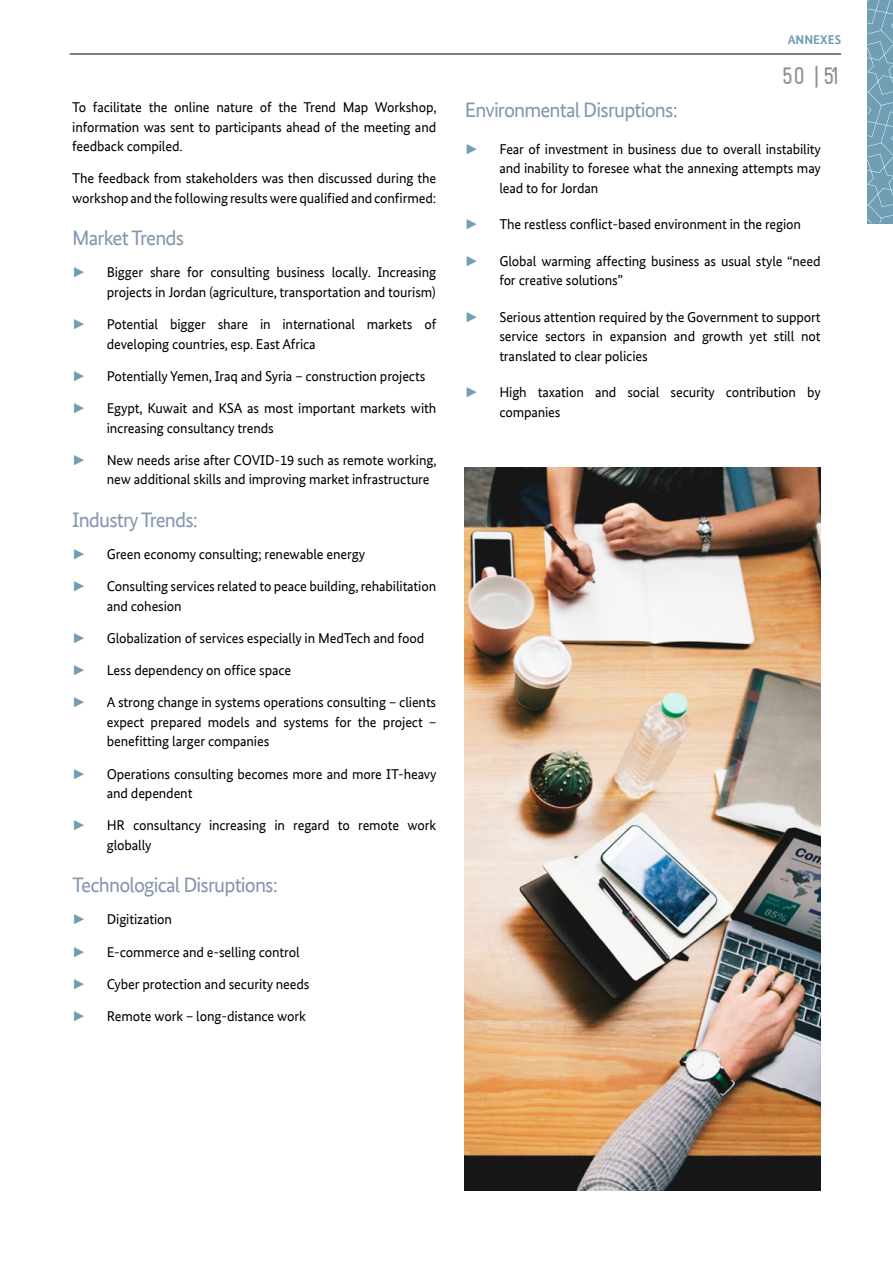
<style>
.page{position:relative;width:893px;height:1263px;background:#fff}
.page>*{position:absolute;margin:0;border:0;box-sizing:border-box;transform-origin:0 0}
.t1{font:24px "Gravur Condensed";color:#8e8e8d}
.t2{font:21px "Bundes Sans Office";letter-spacing:-.04em;color:#8496b0}
.t3{font:14.25px/19.5px "Bundes Sans Office";letter-spacing:-.01em;color:#000}
.t4{font:14.25px "Arial";color:#709eb4}
.t5{font:700 12.75px "Bundes Sans Office";color:#709eb4}
</style>
<div class="page">
<img style="left:465px;top:468px;width:356px;height:723px">
<svg style="left:867px;top:0;width:26px;height:223px;background:#78a3b8"></svg>
<hr style="left:70px;top:54px;width:771px;height:1px;background:#000">
<p class="t3" style="left:72px;top:97px;width:366px;text-align:justify">To facilitate the online nature of the Trend Map Workshop, information was sent to participants ahead of the meeting and feedback compiled.</p>
<p class="t3" style="left:72px;top:169px;width:365px">The feedback from stakeholders was then discussed during the workshop and the following resultswere qualified and confirmed:</p>
<h2 class="t2" style="left:72px;top:226px;width:113px">Market Trends</h2>
<p class="t4" style="left:72px;top:262px;width:16px">►</p>
<p class="t3" style="left:107px;top:263px;width:331px">Bigger share for consulting business locally. Increasing projects in Jordan (agriculture, transportation and tourism)</p>
<p class="t4" style="left:72px;top:314px;width:16px">►</p>
<p class="t3" style="left:107px;top:314px;width:331px">Potential bigger share in international markets of developing countries, esp. East Africa</p>
<p class="t4" style="left:72px;top:366px;width:16px">►</p>
<p class="t3" style="left:107px;top:366px;width:320px">Potentially Yemen, Iraq and Syria – construction projects</p>
<p class="t4" style="left:72px;top:398px;width:16px">►</p>
<p class="t3" style="left:107px;top:398px;width:331px">Egypt, Kuwait and KSA as most important markets with increasing consultancy trends</p>
<p class="t4" style="left:72px;top:450px;width:16px">►</p>
<p class="t3" style="left:107px;top:450px;width:331px">New needs arise after COVID-19 such as remote working, new additional skills and improving market infrastructure</p>
<h2 class="t2" style="left:72px;top:507px;width:127px">Industry Trends:</h2>
<p class="t4" style="left:72px;top:544px;width:16px">►</p>
<p class="t3" style="left:107px;top:544px;width:260px">Green economy consulting; renewable energy</p>
<p class="t4" style="left:72px;top:576px;width:16px">►</p>
<p class="t3" style="left:107px;top:576px;width:331px">Consulting services related to peace building, rehabilitation and cohesion</p>
<p class="t4" style="left:72px;top:628px;width:16px">►</p>
<p class="t3" style="left:107px;top:628px;width:319px">Globalization of services especially in MedTech and food</p>
<p class="t4" style="left:72px;top:660px;width:16px">►</p>
<p class="t3" style="left:107px;top:660px;width:186px">Less dependency on office space</p>
<p class="t4" style="left:72px;top:693px;width:16px">►</p>
<p class="t3" style="left:107px;top:693px;width:331px;text-align:justify">A strong change in systems operations consulting – clients expect prepared models and systems for the project – benefitting larger companies</p>
<p class="t4" style="left:72px;top:764px;width:16px">►</p>
<p class="t3" style="left:107px;top:764px;width:331px">Operations consulting becomes more and more IT-heavy and dependent</p>
<p class="t4" style="left:72px;top:816px;width:16px">►</p>
<p class="t3" style="left:107px;top:816px;width:331px">HR consultancy increasing in regard to remote work globally</p>
<h2 class="t2" style="left:72px;top:873px;width:207px">Technological Disruptions:</h2>
<p class="t4" style="left:72px;top:909px;width:16px">►</p>
<p class="t3" style="left:107px;top:910px;width:67px">Digitization</p>
<p class="t4" style="left:72px;top:942px;width:16px">►</p>
<p class="t3" style="left:107px;top:942px;width:194px">E-commerce and e-selling control</p>
<p class="t4" style="left:72px;top:974px;width:16px">►</p>
<p class="t3" style="left:107px;top:974px;width:204px">Cyber protection and security needs</p>
<p class="t4" style="left:72px;top:1006px;width:16px">►</p>
<p class="t3" style="left:107px;top:1006px;width:201px">Remote work – long-distance work</p>
<p class="t5" style="left:788px;top:32px;width:55px">ANNEXES</p>
<h1 class="t1" style="left:782px;top:62px;width:61px">50 | 51</h1>
<h2 class="t2" style="left:465px;top:98px;width:215px">Environmental Disruptions:</h2>
<p class="t4" style="left:465px;top:139px;width:16px">►</p>
<p class="t3" style="left:499px;top:139px;width:323px;text-align:justify">Fear of investment in business due to overall instability and inability to foresee what the annexing attempts may lead to for Jordan</p>
<p class="t4" style="left:465px;top:214px;width:16px">►</p>
<p class="t3" style="left:499px;top:215px;width:303px">The restless conflict-based environment in the region</p>
<p class="t4" style="left:465px;top:251px;width:16px">►</p>
<p class="t3" style="left:499px;top:251px;width:323px">Global warming affecting business as usual style “need for creative solutions”</p>
<p class="t4" style="left:465px;top:307px;width:16px">►</p>
<p class="t3" style="left:499px;top:307px;width:323px;text-align:justify">Serious attention required by the Government to support service sectors in expansion and growth yet still not translated to clear policies</p>
<p class="t4" style="left:465px;top:383px;width:16px">►</p>
<p class="t3" style="left:499px;top:383px;width:323px">High taxation and social security contribution by companies</p>
</div>
